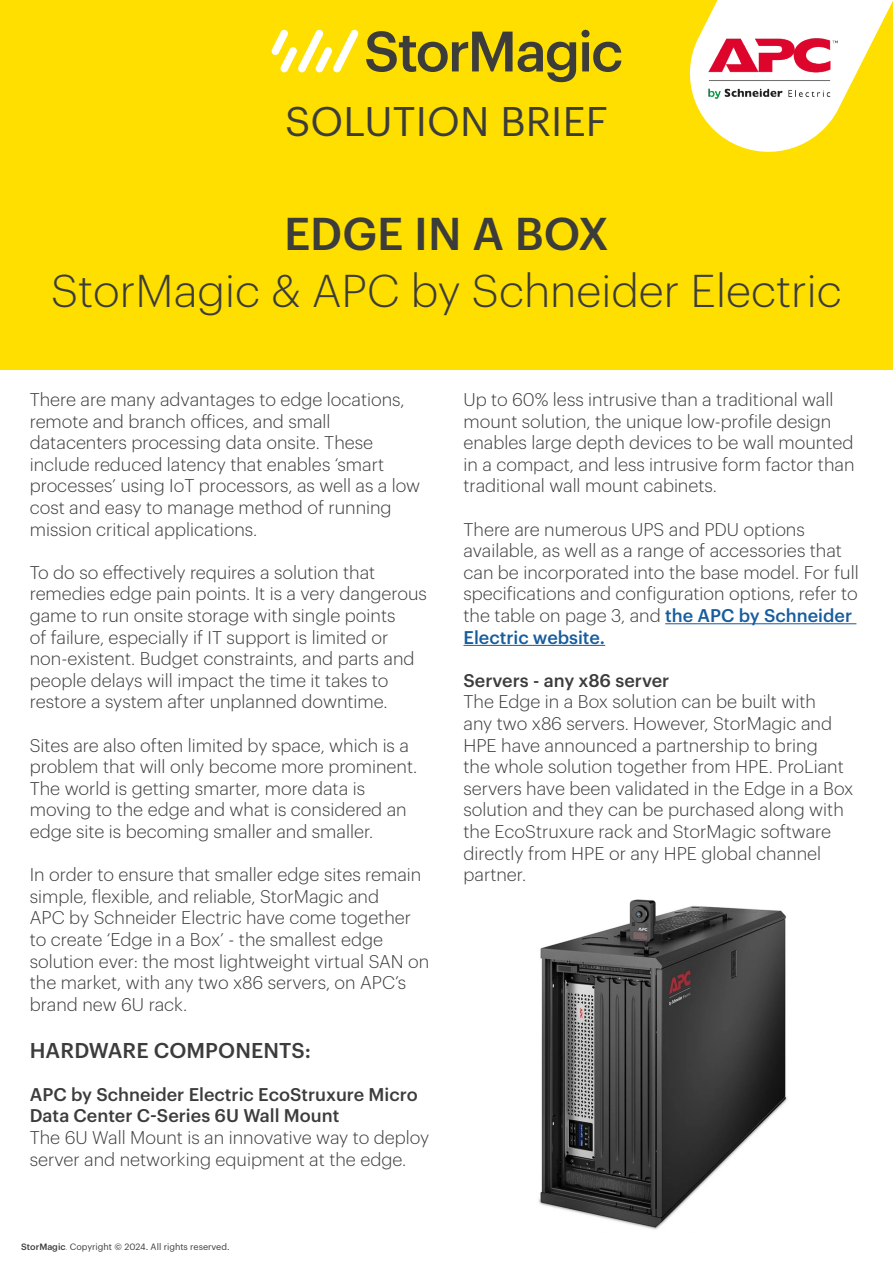
<style>
.page{position:relative;width:893px;height:1263px;background:#fff}
.page>*{position:absolute;margin:0;border:0;box-sizing:border-box;transform-origin:0 0}
.t1{font:300 45px "Graphik";color:#3c3c3b}
.t2{font:500 45px "Graphik";color:#3c3c3b}
.t3{font:40.5px "Graphik";letter-spacing:.005em;color:#3c3c3b}
.Headings{font:500 21px "Graphik";letter-spacing:.005em;color:#3c3c3b}
.Body_Copy{font:300 18px/21.6px "Graphik";color:#3c3c3b}
.Body_Copy-2{font:500 18px/21.6px "Graphik";color:#3c3c3b}
.t4{font:9px "Graphik";color:#3c3c3b}
.s1{font-weight:500}
.s2{font-weight:300}
.s3{font-weight:500;color:#175d9e}
</style>
<div class="page">
<div style="left:0;top:0;width:893px;height:370px;background:#fedf00"></div>
<svg style="left:271px;top:29px;width:88px;height:43px"></svg>
<svg style="left:366px;top:30px;width:255px;height:52px"></svg>
<hr style="left:665px;top:623px;width:191px;height:1px;background:#175d9e">
<hr style="left:463px;top:645px;width:142px;height:1px;background:#175d9e">
<img style="left:539px;top:899px;width:248px;height:331px">
<svg style="left:689px;top:0;width:204px;height:152px"></svg>
<img style="left:707px;top:39px;width:132px;height:60px">
<h2 class="t3" style="left:285px;top:91px;width:324px">SOLUTION BRIEF</h2>
<h1 class="t2" style="left:284px;top:199px;width:326px">EDGE IN A BOX</h1>
<h1 class="t1" style="left:51px;top:257px;width:792px">StorMagic &amp; APC by Schneider Electric</h1>
<p class="Body_Copy" style="left:30px;top:387px;width:392px">There are many advantages to edge locations, remote and branch offices, and small datacenters processing data onsite. These include reduced latency that enables ‘smart processes’ using IoT processors, as well as a low cost and easy to manage method of running mission critical applications.</p>
<p class="Body_Copy" style="left:30px;top:560px;width:399px">To do so effectively requires a solution that remedies edge pain points. It is a very dangerous game to run onsite storage with single points<br>of failure, especially if IT support is limited or non-existent. Budget constraints, and parts and people delays will impact the time it takes to restore a system after unplanned downtime.</p>
<p class="Body_Copy" style="left:30px;top:733px;width:389px">Sites are also often limited by space, which is a problem that will only become more prominent.<br>The world is getting smarter, more data is moving to the edge and what is considered an edge site is becoming smaller and smaller.</p>
<p class="Body_Copy" style="left:30px;top:862px;width:401px">In order to ensure that smaller edge sites remain simple, flexible, and reliable, StorMagic and<br>APC by Schneider Electric have come together to create ‘Edge in a Box’ - the smallest edge solution ever: the most lightweight virtual SAN on the market, with any two x86 servers, on APC’s brand new 6U rack.</p>
<p class="Headings" style="left:30px;top:1034px;width:283px">HARDWARE COMPONENTS:</p>
<p class="Body_Copy-2" style="left:30px;top:1082px;width:390px">APC by Schneider Electric EcoStruxure Micro<br>Data Center C-Series 6U Wall Mount</p>
<p class="Body_Copy" style="left:30px;top:1125px;width:401px">The 6U Wall Mount is an innovative way to deploy server and networking equipment at the edge.</p>
<p class="t4" style="left:21px;top:1240px;width:210px"><span class="s1">StorMagic</span><span class="s2">.</span> Copyright © 2024. All rights reserved.</p>
<p class="Body_Copy" style="left:463px;top:387px;width:393px">Up to 60% less intrusive than a traditional wall mount solution, the unique low-profile design enables large depth devices to be wall mounted in a compact, and less intrusive form factor than traditional wall mount cabinets.</p>
<p class="Body_Copy" style="left:463px;top:517px;width:397px">There are numerous UPS and PDU options available, as well as a range of accessories that can be incorporated into the base model. For full specifications and configuration options, refer to the table on page 3, and <span class="s3">the APC by Schneider Electric website.</span></p>
<p class="Body_Copy-2" style="left:463px;top:668px;width:207px">Servers - any x86 server</p>
<p class="Body_Copy" style="left:463px;top:690px;width:391px">The Edge in a Box solution can be built with<br>any two x86 servers. However, StorMagic and HPE have announced a partnership to bring<br>the whole solution together from HPE. ProLiant servers have been validated in the Edge in a Box solution and they can be purchased along with the EcoStruxure rack and StorMagic software directly from HPE or any HPE global channel partner.</p>
</div>
